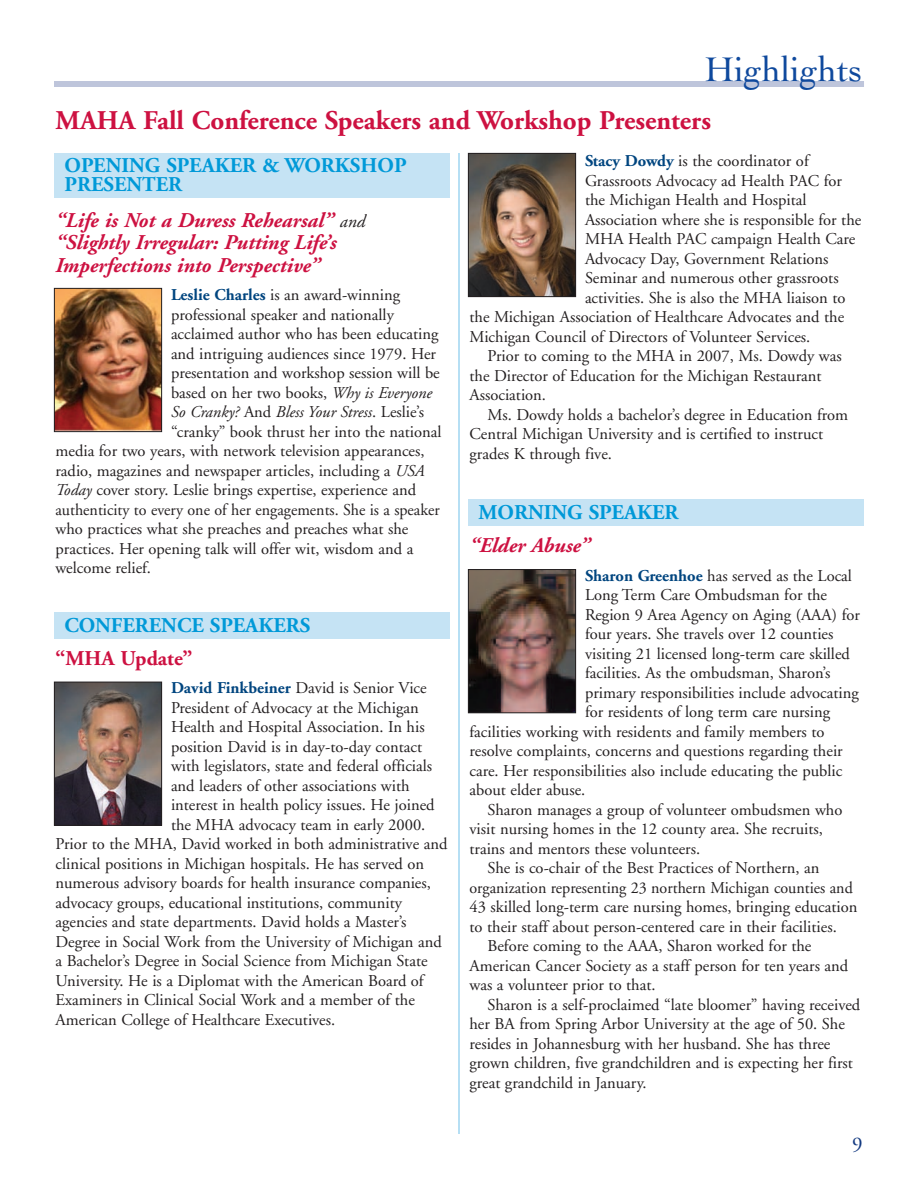
<style>
.page{position:relative;width:918px;height:1188px;background:#fff}
.page>*{position:absolute;margin:0;border:0;box-sizing:border-box;transform-origin:0 0}
.t1{font:36px "Cochin";color:#0f499d}
.t2{font:700 27px "Adobe Garamond";color:#cd1141}
.t3{font:italic 700 21px/22.5px "Adobe Garamond";color:#cd1141}
.t4{font:700 21px/19.5px "Adobe Garamond";color:#0099d8}
.t5{font:700 21px "Adobe Garamond";color:#cd1141}
.t6{font:21px "Adobe Garamond";color:#113880}
.t7{font:16.5px "Adobe Garamond";color:#231f20}
.t8{font:italic 16.5px "Adobe Garamond";color:#231f20}
.s1{font-weight:400;font-size:18px;color:#231f20}
.s2{font-weight:700;color:#01457f}
.s3{font-style:italic}
.s4{font-style:normal}
</style>
<div class="page">
<div style="left:54px;top:81px;width:810px;height:6px;background:#bec5db"></div>
<img style="left:56px;top:290px;width:104px;height:140px">
<div style="left:54px;top:288px;width:108px;height:144px;border:1px solid #231f20"></div>
<div style="left:54px;top:612px;width:396px;height:27px;background:#c5e3f4"></div>
<img style="left:56px;top:684px;width:104px;height:140px">
<div style="left:54px;top:682px;width:108px;height:144px;border:1px solid #231f20"></div>
<img style="left:470px;top:155px;width:104px;height:140px">
<div style="left:468px;top:153px;width:108px;height:144px;border:1px solid #231f20"></div>
<div style="left:468px;top:500px;width:396px;height:26px;background:#c5e3f4"></div>
<img style="left:470px;top:571px;width:104px;height:140px">
<div style="left:468px;top:569px;width:108px;height:144px;border:1px solid #231f20"></div>
<hr style="left:459px;top:153px;width:1px;height:981px;background:#6fc1ea">
<div style="left:54px;top:153px;width:396px;height:45px;background:#c5e3f4"></div>
<h1 class="t1" style="left:705px;top:49px;width:159px">Highlights</h1>
<h2 class="t2" style="left:56px;top:106px;width:657px">MAHA Fall Conference Speakers and Workshop Presenters</h2>
<p class="t4" style="left:64px;top:156px;width:344px">OPENING SPEAKER &amp; WORKSHOP<br>PRESENTER</p>
<p class="t3" style="left:56px;top:209px;width:311px">“Life is Not a Duress Rehearsal” <span class="s1">and </span>“Slightly Irregular: Putting Life’s<br>Imperfections into Perspective”</p>
<p class="t7" style="left:171px;top:286px;width:231px"><span class="s2">Leslie Charles</span> is an award-winning</p>
<p class="t7" style="left:171px;top:306px;width:224px">professional speaker and nationally</p>
<p class="t7" style="left:171px;top:325px;width:269px">acclaimed author who has been educating</p>
<p class="t7" style="left:171px;top:345px;width:267px">and intriguing audiences since 1979. Her</p>
<p class="t7" style="left:171px;top:364px;width:270px">presentation and workshop session will be</p>
<p class="t7" style="left:171px;top:384px;width:263px">based on her two books, <span class="s3">Why is Everyone</span></p>
<p class="t8" style="left:171px;top:403px;width:255px">So Cranky? <span class="s4">And</span> Bless Your Stress<span class="s4">. Leslie’s</span></p>
<p class="t7" style="left:171px;top:423px;width:272px">“cranky” book thrust her into the national</p>
<p class="t7" style="left:56px;top:442px;width:371px">media for two years, with network television appearances,</p>
<p class="t7" style="left:56px;top:462px;width:371px">radio, magazines and newspaper articles, including a <span class="s3">USA</span></p>
<p class="t7" style="left:56px;top:481px;width:362px"><span class="s3">Today</span> cover story. Leslie brings expertise, experience and</p>
<p class="t7" style="left:55px;top:501px;width:386px">authenticity to every one of her engagements. She is a speaker</p>
<p class="t7" style="left:56px;top:520px;width:354px">who practices what she preaches and preaches what she</p>
<p class="t7" style="left:56px;top:540px;width:359px">practices. Her opening talk will offer wit, wisdom and a</p>
<p class="t7" style="left:56px;top:559px;width:97px">welcome relief.</p>
<p class="t4" style="left:64px;top:616px;width:247px">CONFERENCE SPEAKERS</p>
<p class="t5" style="left:56px;top:647px;width:138px">“MHA Update”</p>
<p class="t7" style="left:171px;top:679px;width:257px"><span class="s2">David Finkbeiner</span> David is Senior Vice</p>
<p class="t7" style="left:171px;top:699px;width:249px">President of Advocacy at the Michigan</p>
<p class="t7" style="left:171px;top:718px;width:255px">Health and Hospital Association. In his</p>
<p class="t7" style="left:171px;top:738px;width:253px">position David is in day-to-day contact</p>
<p class="t7" style="left:171px;top:757px;width:263px">with legislators, state and federal officials</p>
<p class="t7" style="left:171px;top:777px;width:240px">and leaders of other associations with</p>
<p class="t7" style="left:171px;top:796px;width:265px">interest in health policy issues. He joined</p>
<p class="t7" style="left:171px;top:816px;width:256px">the MHA advocacy team in early 2000.</p>
<p class="t7" style="left:56px;top:835px;width:393px">Prior to the MHA, David worked in both administrative and</p>
<p class="t7" style="left:56px;top:855px;width:370px">clinical positions in Michigan hospitals. He has served on</p>
<p class="t7" style="left:55px;top:874px;width:377px">numerous advisory boards for health insurance companies,</p>
<p class="t7" style="left:55px;top:894px;width:348px">advocacy groups, educational institutions, community</p>
<p class="t7" style="left:55px;top:913px;width:353px">agencies and state departments. David holds a Master’s</p>
<p class="t7" style="left:55px;top:933px;width:388px">Degree in Social Work from the University of Michigan and</p>
<p class="t7" style="left:55px;top:952px;width:374px">a Bachelor’s Degree in Social Science from Michigan State</p>
<p class="t7" style="left:55px;top:972px;width:370px">University. He is a Diplomat with the American Board of</p>
<p class="t7" style="left:55px;top:991px;width:361px">Examiners in Clinical Social Work and a member of the</p>
<p class="t7" style="left:55px;top:1011px;width:281px">American College of Healthcare Executives.</p>
<p class="t7" style="left:585px;top:152px;width:225px"><span class="s2">Stacy Dowdy</span> is the coordinator of</p>
<p class="t7" style="left:585px;top:172px;width:259px">Grassroots Advocacy ad Health PAC for</p>
<p class="t7" style="left:585px;top:191px;width:223px">the Michigan Health and Hospital</p>
<p class="t7" style="left:585px;top:211px;width:278px">Association where she is responsible for the</p>
<p class="t7" style="left:585px;top:230px;width:272px">MHA Health PAC campaign Health Care</p>
<p class="t7" style="left:585px;top:250px;width:245px">Advocacy Day, Government Relations</p>
<p class="t7" style="left:585px;top:269px;width:255px">Seminar and numerous other grassroots</p>
<p class="t7" style="left:585px;top:289px;width:262px">activities. She is also the MHA liaison to</p>
<p class="t7" style="left:470px;top:308px;width:376px">the Michigan Association of Healthcare Advocates and the</p>
<p class="t7" style="left:470px;top:328px;width:342px">Michigan Council of Directors of Volunteer Services.</p>
<p class="t7" style="left:488px;top:347px;width:356px">Prior to coming to the MHA in 2007, Ms. Dowdy was</p>
<p class="t7" style="left:470px;top:367px;width:354px">the Director of Education for the Michigan Restaurant</p>
<p class="t7" style="left:470px;top:386px;width:78px">Association.</p>
<p class="t7" style="left:488px;top:406px;width:362px">Ms. Dowdy holds a bachelor’s degree in Education from</p>
<p class="t7" style="left:470px;top:425px;width:355px">Central Michigan University and is certified to instruct</p>
<p class="t7" style="left:470px;top:445px;width:144px">grades K through five.</p>
<p class="t4" style="left:478px;top:503px;width:202px">MORNING SPEAKER</p>
<p class="t3" style="left:470px;top:535px;width:122px">“Elder Abuse”</p>
<p class="t7" style="left:585px;top:567px;width:269px"><span class="s2">Sharon Greenhoe</span> has served as the Local</p>
<p class="t7" style="left:585px;top:586px;width:244px">Long Term Care Ombudsman for the</p>
<p class="t7" style="left:585px;top:606px;width:276px">Region 9 Area Agency on Aging (AAA) for</p>
<p class="t7" style="left:585px;top:625px;width:250px">four years. She travels over 12 counties</p>
<p class="t7" style="left:585px;top:645px;width:267px">visiting 21 licensed long-term care skilled</p>
<p class="t7" style="left:585px;top:664px;width:247px">facilities. As the ombudsman, Sharon’s</p>
<p class="t7" style="left:585px;top:684px;width:275px">primary responsibilities include advocating</p>
<p class="t7" style="left:585px;top:703px;width:247px">for residents of long term care nursing</p>
<p class="t7" style="left:470px;top:723px;width:357px">facilities working with residents and family members to</p>
<p class="t7" style="left:470px;top:742px;width:375px">resolve complaints, concerns and questions regarding their</p>
<p class="t7" style="left:470px;top:762px;width:374px">care. Her responsibilities also include educating the public</p>
<p class="t7" style="left:470px;top:781px;width:117px">about elder abuse.</p>
<p class="t7" style="left:488px;top:801px;width:356px">Sharon manages a group of volunteer ombudsmen who</p>
<p class="t7" style="left:470px;top:820px;width:355px">visit nursing homes in the 12 county area. She recruits,</p>
<p class="t7" style="left:470px;top:840px;width:232px">trains and mentors these volunteers.</p>
<p class="t7" style="left:488px;top:859px;width:334px">She is co-chair of the Best Practices of Northern, an</p>
<p class="t7" style="left:469px;top:879px;width:385px">organization representing 23 northern Michigan counties and</p>
<p class="t7" style="left:470px;top:898px;width:389px">43 skilled long-term care nursing homes, bringing education</p>
<p class="t7" style="left:470px;top:918px;width:369px">to their staff about person-centered care in their facilities.</p>
<p class="t7" style="left:488px;top:937px;width:326px">Before coming to the AAA, Sharon worked for the</p>
<p class="t7" style="left:470px;top:957px;width:380px">American Cancer Society as a staff person for ten years and</p>
<p class="t7" style="left:470px;top:976px;width:188px">was a volunteer prior to that.</p>
<p class="t7" style="left:488px;top:996px;width:374px">Sharon is a self-proclaimed “late bloomer” having received</p>
<p class="t7" style="left:470px;top:1015px;width:377px">her BA from Spring Arbor University at the age of 50. She</p>
<p class="t7" style="left:470px;top:1035px;width:362px">resides in Johannesburg with her husband. She has three</p>
<p class="t7" style="left:470px;top:1054px;width:385px">grown children, five grandchildren and is expecting her first</p>
<p class="t7" style="left:470px;top:1074px;width:179px">great grandchild in January.</p>
<p class="t6" style="left:852px;top:1133px;width:12px">9</p>
</div>
